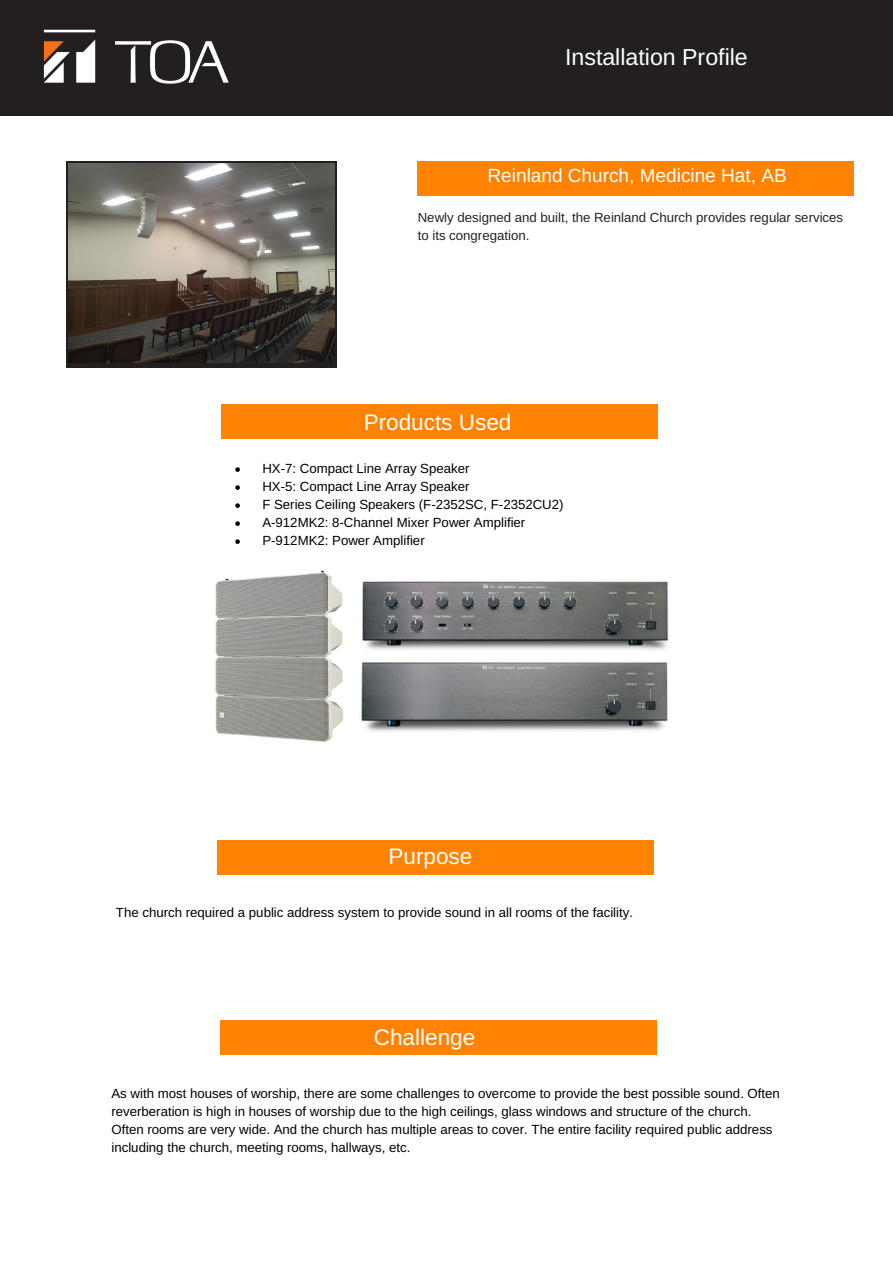
<style>
.page{position:relative;width:893px;height:1263px;background:#fff}
.page>*{position:absolute;margin:0;border:0;box-sizing:border-box;transform-origin:0 0}
.t1{font:23.25px "Arimo";color:#fff}
.t2{font:22.5px "Arimo";color:#fff}
.t3{font:19.05px "Arimo";color:#fff}
.t4{font:13.2px/18px "Arimo";color:#000}
.t5{font:13.2px/18px "Arimo";color:#222}
</style>
<div class="page">
<div style="left:417px;top:161px;width:436px;height:35px;background:#ff8200"></div>
<svg style="left:235px;top:467px;width:5px;height:5px"></svg>
<svg style="left:235px;top:485px;width:5px;height:5px"></svg>
<svg style="left:235px;top:503px;width:5px;height:5px"></svg>
<svg style="left:235px;top:521px;width:5px;height:5px"></svg>
<svg style="left:235px;top:539px;width:5px;height:5px"></svg>
<svg style="left:66px;top:161px;width:271px;height:206px;fill:#231f20"></svg>
<div style="left:221px;top:404px;width:437px;height:35px;background:#ff8200"></div>
<div style="left:217px;top:840px;width:437px;height:35px;background:#ff8200"></div>
<div style="left:220px;top:1020px;width:436px;height:35px;background:#ff8200"></div>
<div style="left:0;top:0;width:893px;height:116px;background:#231f20"></div>
<img style="left:43px;top:29px;width:186px;height:55px">
<img style="left:215px;top:570px;width:128px;height:172px">
<img style="left:361px;top:662px;width:307px;height:70px">
<img style="left:362px;top:581px;width:307px;height:69px">
<img style="left:69px;top:163px;width:265px;height:200px">
<h1 class="t1" style="left:565px;top:44px;width:184px">Installation Profile</h1>
<h3 class="t3" style="left:488px;top:165px;width:301px">Reinland Church, Medicine Hat, AB</h3>
<p class="t5" style="left:418px;top:208px;width:427px">Newly designed and built, the Reinland Church provides regular services to its congregation.</p>
<h2 class="t2" style="left:364px;top:410px;width:149px">Products Used</h2>
<p class="t4" style="left:262px;top:459px;width:303px">HX-7: Compact Line Array Speaker<br>HX-5: Compact Line Array Speaker<br>F Series Ceiling Speakers (F-2352SC, F-2352CU2)<br>A-912MK2: 8-Channel Mixer Power Amplifier P-912MK2: Power Amplifier</p>
<h2 class="t2" style="left:388px;top:843px;width:85px">Purpose</h2>
<p class="t4" style="left:116px;top:903px;width:519px">The church required a public address system to provide sound in all rooms of the facility.</p>
<h2 class="t2" style="left:374px;top:1025px;width:103px">Challenge</h2>
<p class="t4" style="left:111px;top:1084px;width:670px">As with most houses of worship, there are some challenges to overcome to provide the best possible sound. Often reverberation is high in houses of worship due to the high ceilings, glass windows and structure of the church.<br>Often rooms are very wide. And the church has multiple areas to cover. The entire facility required public address including the church, meeting rooms, hallways, etc.</p>
</div>
